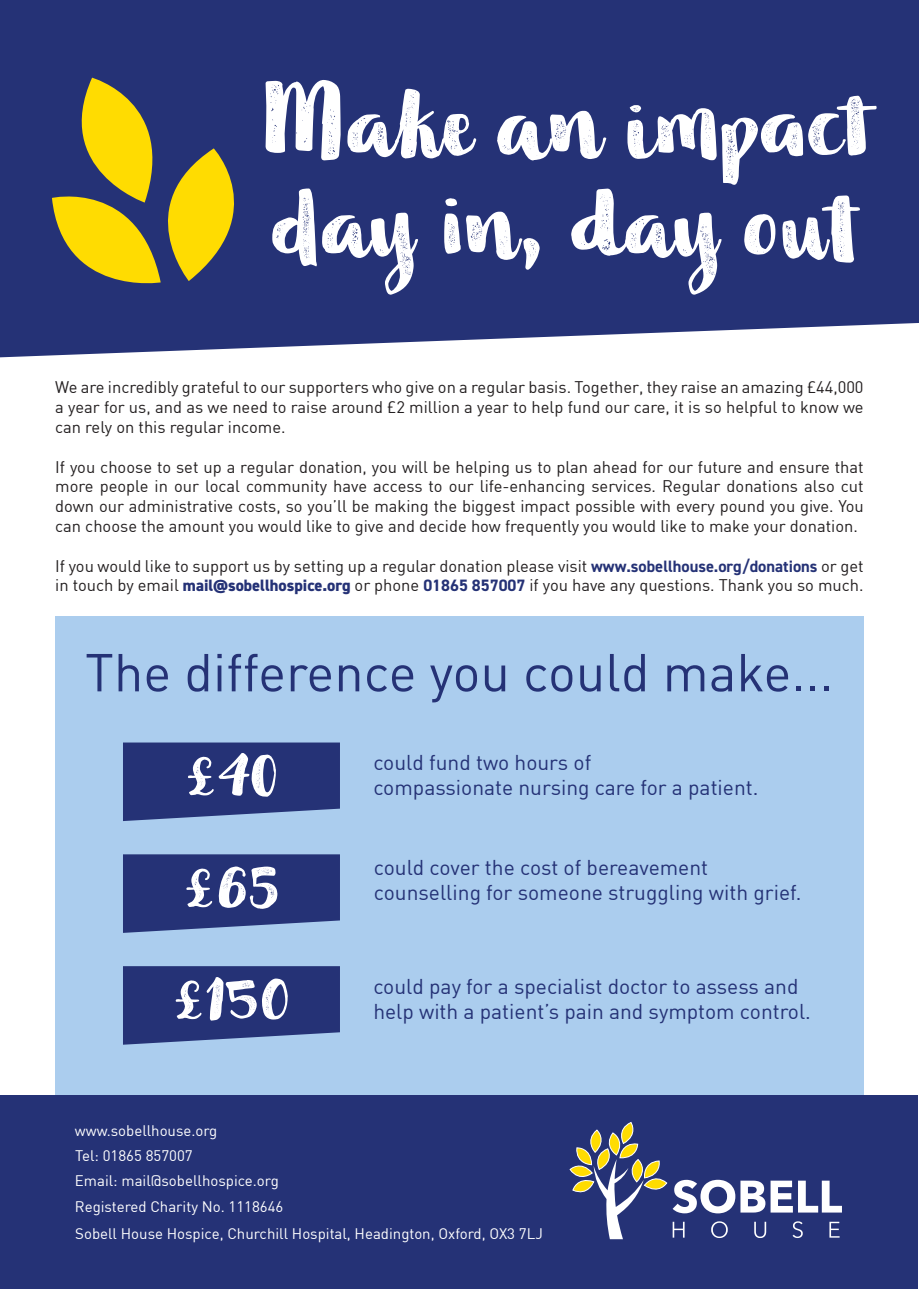
<style>
.page{position:relative;width:919px;height:1289px;background:#fff}
.page>*{position:absolute;margin:0;border:0;box-sizing:border-box;transform-origin:0 0}
.t1{font:85.05px/100.8px "Baltasar";color:#fff}
.t2{font:52.5px "DIN";color:#253276}
.t3{font:52.5px "Baltasar";color:#fff}
.t4{font:21px/25.2px "DIN";color:#253276}
.t5{font:16.5px/19.8px "DIN";color:#231f20;text-align:justify}
.t6{font:15px "DIN";color:#fff}
.s1{font-family:"DIN2014";font-weight:700;color:#253276}
.s2{font-family:"DIN2014";font-weight:800;color:#253276}
</style>
<div class="page">
<div style="left:0;top:1094px;width:917px;height:194px;background:#253276"></div>
<svg style="left:569px;top:1122px;width:272px;height:117px"></svg>
<div style="left:55px;top:617px;width:808px;height:477px;background:#abcdee"></div>
<div style="left:0;top:0;width:918px;height:357px;background:#253276"></div>
<svg style="left:123px;top:854px;width:217px;height:78px;background:#2e3d7e"></svg>
<svg style="left:123px;top:742px;width:217px;height:79px;background:#303f80"></svg>
<svg style="left:123px;top:966px;width:217px;height:78px;background:#2e3d7e"></svg>
<svg style="left:51px;top:78px;width:187px;height:213px;background:#847c42"></svg>
<p class="t1" style="left:259px;top:71px;width:617px">Make an impact day in, day out</p>
<p class="t5" style="left:55px;top:377px;width:809px">We are incredibly grateful to our supporters who give on a regular basis. Together, they raise an amazing £44,000 a year for us, and as we need to raise around £2 million a year to help fund our care, it is so helpful to know we can rely on this regular income.</p>
<p class="t5" style="left:55px;top:456px;width:809px">If you choose to set up a regular donation, you will be helping us to plan ahead for our future and ensure that more people in our local community have access to our life-enhancing services. Regular donations also cut down our administrative costs, so you’ll be making the biggest impact possible with every pound you give. You can choose the amount you would like to give and decide how frequently you would like to make your donation.</p>
<p class="t5" style="left:55px;top:555px;width:809px">If you would like to support us by setting up a regular donation please visit <span class="s1">www.sobellhouse.org/donations</span> or get in touch by email <span class="s2">mail@sobellhospice.org</span> or phone <span class="s1">01865 857007</span> if you have any questions. Thank you so much.</p>
<p class="t2" style="left:85px;top:639px;width:750px">The difference you could make...</p>
<p class="t3" style="left:185px;top:745px;width:95px">£40</p>
<p class="t3" style="left:183px;top:857px;width:98px">£65</p>
<p class="t3" style="left:172px;top:969px;width:120px">£150</p>
<p class="t6" style="left:75px;top:1120px;width:144px">www.sobellhouse.org</p>
<p class="t6" style="left:75px;top:1145px;width:119px">Tel: 01865 857007</p>
<p class="t6" style="left:75px;top:1170px;width:205px">Email: mail@sobellhospice.org</p>
<p class="t4" style="left:373px;top:749px;width:219px">could fund two hours of</p>
<p class="t4" style="left:373px;top:774px;width:386px">compassionate nursing care for a patient.</p>
<p class="t4" style="left:374px;top:854px;width:336px">could cover the cost of bereavement</p>
<p class="t4" style="left:374px;top:879px;width:429px">counselling for someone struggling with grief.</p>
<p class="t4" style="left:373px;top:972px;width:439px">could pay for a specialist doctor to assess and help with a patient’s pain and symptom control.</p>
<p class="t6" style="left:75px;top:1197px;width:210px">Registered Charity No. 1118646</p>
<p class="t6" style="left:75px;top:1224px;width:469px">Sobell House Hospice, Churchill Hospital, Headington, Oxford, OX3 7LJ</p>
</div>
